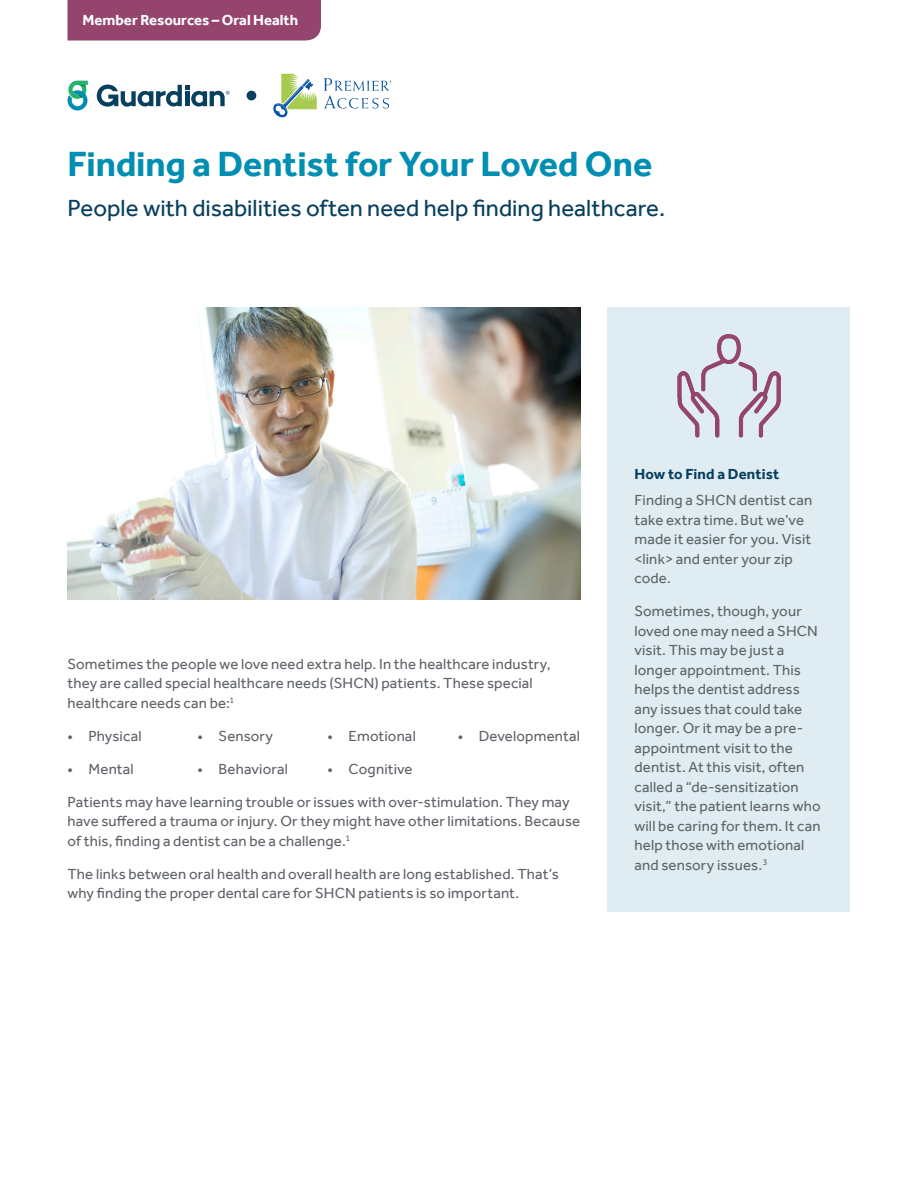
<style>
.page{position:relative;width:918px;height:1188px;background:#fff}
.page>*{position:absolute;margin:0;border:0;box-sizing:border-box;transform-origin:0 0}
.Header_2{font:700 36px "Effra";color:#008fb2}
.Subhead_1{font:24px "Effra";color:#083f5e}
.Body{font:15px/19.5px "Effra";letter-spacing:.01em;color:#5f6369}
.ID_-_flag{font:700 15px "Effra";color:#fff}
.Subhead_2{font:700 15px "Effra";letter-spacing:.01em;color:#083f5e}
</style>
<div class="page">
<img style="left:68px;top:308px;width:512px;height:291px">
<div style="left:608px;top:308px;width:242px;height:604px;background:#dfedf3"></div>
<div style="left:68px;top:0;width:253px;height:40px;background:#94446d"></div>
<img style="left:677px;top:335px;width:104px;height:103px">
<div style="left:247px;top:91px;width:9px;height:9px;background:#083f5e;border-radius:50%"></div>
<svg style="left:273px;top:74px;width:44px;height:44px"></svg>
<svg style="left:324px;top:78px;width:68px;height:31px"></svg>
<svg style="left:68px;top:81px;width:20px;height:29px"></svg>
<svg style="left:97px;top:85px;width:133px;height:22px"></svg>
<p class="ID_-_flag" style="left:82px;top:12px;width:217px">Member Resources – Oral Health</p>
<p class="Header_2" style="left:68px;top:142px;width:586px">Finding a Dentist for Your Loved One</p>
<p class="Subhead_1" style="left:68px;top:194px;width:599px">People with disabilities often need help finding healthcare.</p>
<p class="Body" style="left:68px;top:654px;width:485px">Sometimes the people we love need extra help. In the healthcare industry, they are called special healthcare needs (SHCN) patients. These special healthcare needs can be:<sup>1</sup></p>
<p class="Body" style="left:68px;top:726px;width:76px">• Physical</p>
<p class="Body" style="left:68px;top:759px;width:68px">• Mental</p>
<p class="Body" style="left:198px;top:726px;width:77px">• Sensory</p>
<p class="Body" style="left:198px;top:759px;width:92px">• Behavioral</p>
<p class="Body" style="left:328px;top:726px;width:90px">• Emotional</p>
<p class="Body" style="left:328px;top:759px;width:87px">• Cognitive</p>
<p class="Body" style="left:458px;top:726px;width:124px">• Developmental</p>
<p class="Body" style="left:68px;top:792px;width:514px">Patients may have learning trouble or issues with over-stimulation. They may have suffered a trauma or injury. Or they might have other limitations. Because of this, finding a dentist can be a challenge.<sup>1</sup></p>
<p class="Body" style="left:68px;top:864px;width:493px">The links between oral health and overall health are long established. That’s why finding the proper dental care for SHCN patients is so important.</p>
<p class="Subhead_2" style="left:634px;top:465px;width:146px">How to Find a Dentist</p>
<p class="Body" style="left:634px;top:490px;width:179px">Finding a SHCN dentist can take extra time. But we’ve made it easier for you. Visit &lt;link&gt; and enter your zip code.</p>
<p class="Body" style="left:634px;top:601px;width:188px">Sometimes, though, your loved one may need a SHCN visit. This may be just a longer appointment. This helps the dentist address any issues that could take longer. Or it may be a pre&shy;appointment visit to the dentist. At this visit, often called a “de-sensitization visit,” the patient learns who will be caring for them. It can help those with emotional and sensory issues.<sup>3</sup></p>
</div>
